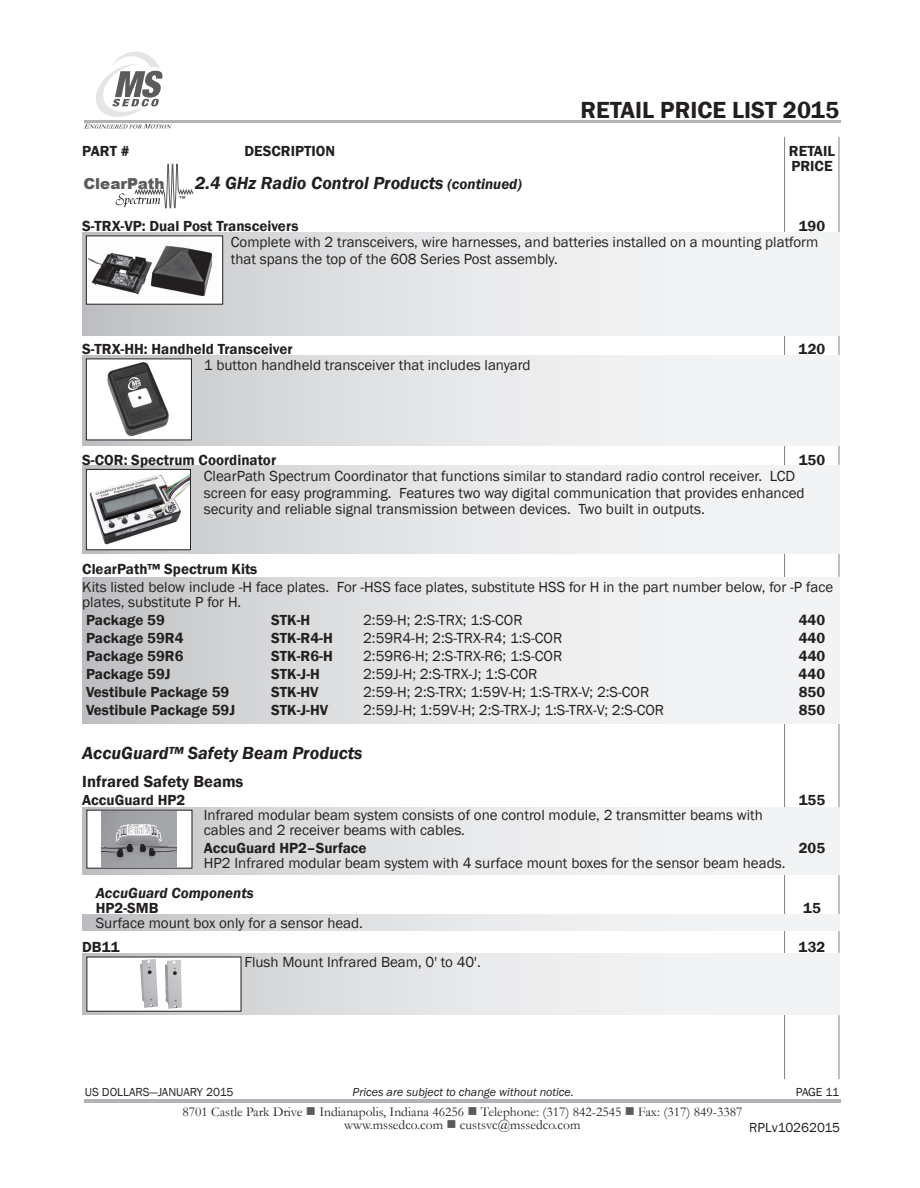
<style>
.page{position:relative;width:920px;height:1188px;background:#fff}
.page>*{position:absolute;margin:0;border:0;box-sizing:border-box;transform-origin:0 0}
.t1{font:600 24px "Franklin Gothic";color:#231f20}
.t2{font:italic 600 18px "Franklin Gothic";color:#231f20}
.t3{font:600 16.5px "Franklin Gothic";color:#231f20}
.t4{font:900 15.15px "Arial";color:#5b5b5e}
.t5{font:15px/16.5px "Franklin Gothic";color:#231f20}
.t6{font:600 15px/15px "Franklin Gothic";color:#231f20}
.t7{font:italic 600 15px "Franklin Gothic";color:#231f20}
.t8{font:13.5px/13.5px "Garamond";color:#231f20;text-align:center}
.t9{font:13.5px "Franklin Gothic";color:#231f20}
.t10{font:italic 12px "Franklin Gothic";color:#231f20}
.t11{font:12px "Franklin Gothic";color:#231f20}
.t12{font:900 6.75px "Arial";color:#5b5b5e}
.s1{font-size:15px}
.s2{color:#5b5b5e}
</style>
<div class="page">
<hr style="left:838px;top:137px;width:1px;height:942px;background:#808285">
<hr style="left:783px;top:137px;width:1px;height:942px;background:#808285">
<hr style="left:84px;top:120px;width:756px;height:2px;background:#b2b3b7">
<hr style="left:84px;top:1100px;width:756px;height:3px;background:#b2b3b7">
<svg style="left:83px;top:52px;width:89px;height:77px"></svg>
<div style="left:83px;top:915px;width:756px;height:16px;background:linear-gradient(to right,#c8c9cb,#fcfdfe)"></div>
<div style="left:83px;top:807px;width:756px;height:67px;background:linear-gradient(to right,#bfc0c2,#fff)"></div>
<div style="left:86px;top:810px;width:106px;height:58px;background:#fff"></div>
<div style="left:83px;top:953px;width:756px;height:62px;background:linear-gradient(to right,#c7c8cb,#fcfdfe)"></div>
<div style="left:86px;top:957px;width:155px;height:55px;background:#fff;border:1px solid #231f20"></div>
<img style="left:140px;top:959px;width:42px;height:50px">
<img style="left:101px;top:811px;width:75px;height:56px">
<div style="left:82px;top:232px;width:756px;height:103px;background:linear-gradient(to right,#c3c4c7,#feffff)"></div>
<div style="left:86px;top:236px;width:137px;height:68px;background:#fff;border:1px solid #231f20"></div>
<div style="left:82px;top:466px;width:756px;height:88px;background:linear-gradient(to right,#bebec1,#fff)"></div>
<div style="left:86px;top:469px;width:105px;height:81px;background:#fff;border:1px solid #231f20"></div>
<svg style="left:115px;top:163px;width:79px;height:46px"></svg>
<div style="left:82px;top:355px;width:756px;height:90px;background:linear-gradient(to right,#c8c9cb,#fcfdfe)"></div>
<div style="left:86px;top:359px;width:106px;height:81px;background:#fff;border:1px solid #231f20"></div>
<img style="left:107px;top:362px;width:62px;height:75px">
<img style="left:89px;top:475px;width:100px;height:70px">
<div style="left:82px;top:577px;width:756px;height:146px;background:linear-gradient(to right,#c8c9cb,#fcfdfe)"></div>
<img style="left:88px;top:245px;width:125px;height:52px">
<h1 class="t1" style="left:580px;top:95px;width:260px">RETAIL PRICE LIST 2015</h1>
<p class="t6" style="left:82px;top:143px;width:49px">PART #</p>
<p class="t6" style="left:244px;top:143px;width:92px">DESCRIPTION</p>
<p class="t6" style="left:788px;top:143px;width:48px">RETAIL<br>PRICE</p>
<p class="t2" style="left:195px;top:171px;width:328px">2.4 GHz Radio Control Products <span class="s1">(continued)</span></p>
<p class="t6" style="left:82px;top:218px;width:217px">S-TRX-VP: Dual Post Transceivers</p>
<p class="t6" style="left:798px;top:218px;width:28px">190</p>
<p class="t5" style="left:231px;top:234px;width:588px">Complete with 2 transceivers, wire harnesses, and batteries installed on a mounting platform that spans the top of the 608 Series Post assembly.</p>
<p class="t4" style="left:83px;top:172px;width:83px">ClearPath</p>
<p class="t12" style="left:179px;top:194px;width:8px">™</p>
<p class="t6" style="left:82px;top:341px;width:212px">S-TRX-HH: Handheld Transceiver</p>
<p class="t6" style="left:798px;top:341px;width:28px">120</p>
<p class="t5" style="left:204px;top:357px;width:328px">1 button handheld transceiver that includes lanyard</p>
<p class="t6" style="left:82px;top:452px;width:195px">S-COR: Spectrum Coordinator</p>
<p class="t6" style="left:798px;top:452px;width:28px">150</p>
<p class="t5" style="left:204px;top:468px;width:602px">ClearPath Spectrum Coordinator that functions similar to standard radio control receiver. LCD screen for easy programming. Features two way digital communication that provides enhanced security and reliable signal transmission between devices. Two built in outputs.</p>
<p class="t6" style="left:82px;top:562px;width:176px">ClearPath™ Spectrum Kits</p>
<p class="t5" style="left:82px;top:580px;width:752px;line-height:15px">Kits listed below include -H face plates. For -HSS face plates, substitute HSS for H in the part number below, for -P face plates, substitute P for H.</p>
<p class="t6" style="left:86px;top:613px;width:80px">Package 59</p>
<p class="t6" style="left:271px;top:613px;width:41px">STK-H</p>
<p class="t5" style="left:363px;top:612px;width:161px">2:59-H; 2:S-TRX; 1:S-COR</p>
<p class="t6" style="left:798px;top:613px;width:28px">440</p>
<p class="t6" style="left:86px;top:631px;width:99px">Package 59R4</p>
<p class="t6" style="left:271px;top:631px;width:63px">STK-R4-H</p>
<p class="t5" style="left:363px;top:630px;width:200px">2:59R4-H; 2:S-TRX-R4; 1:S-COR</p>
<p class="t6" style="left:798px;top:631px;width:28px">440</p>
<p class="t6" style="left:86px;top:649px;width:99px">Package 59R6</p>
<p class="t6" style="left:271px;top:649px;width:63px">STK-R6-H</p>
<p class="t5" style="left:363px;top:648px;width:200px">2:59R6-H; 2:S-TRX-R6; 1:S-COR</p>
<p class="t6" style="left:798px;top:649px;width:28px">440</p>
<p class="t6" style="left:86px;top:667px;width:86px">Package 59J</p>
<p class="t6" style="left:271px;top:667px;width:50px">STK-J-H</p>
<p class="t5" style="left:363px;top:666px;width:176px">2:59J-H; 2:S-TRX-J; 1:S-COR</p>
<p class="t6" style="left:798px;top:667px;width:28px">440</p>
<p class="t6" style="left:86px;top:685px;width:145px">Vestibule Package 59</p>
<p class="t6" style="left:271px;top:685px;width:49px">STK-HV</p>
<p class="t5" style="left:363px;top:684px;width:287px">2:59-H; 2:S-TRX; 1:59V-H; 1:S-TRX-V; 2:S-COR</p>
<p class="t6" style="left:798px;top:685px;width:28px">850</p>
<p class="t6" style="left:86px;top:703px;width:150px">Vestibule Package 59J</p>
<p class="t6" style="left:271px;top:703px;width:59px">STK-J-HV</p>
<p class="t5" style="left:363px;top:702px;width:302px">2:59J-H; 1:59V-H; 2:S-TRX-J; 1:S-TRX-V; 2:S-COR</p>
<p class="t6" style="left:798px;top:703px;width:28px">850</p>
<p class="t2" style="left:82px;top:741px;width:282px">AccuGuard™ Safety Beam Products</p>
<p class="t3" style="left:82px;top:771px;width:163px">Infrared Safety Beams</p>
<p class="t6" style="left:82px;top:793px;width:105px">AccuGuard HP2</p>
<p class="t6" style="left:798px;top:793px;width:28px">155</p>
<p class="t5" style="left:204px;top:808px;width:560px;line-height:15px">Infrared modular beam system consists of one control module, 2 transmitter beams with cables and 2 receiver beams with cables.</p>
<p class="t6" style="left:204px;top:841px;width:164px">AccuGuard HP2–Surface</p>
<p class="t6" style="left:798px;top:841px;width:28px">205</p>
<p class="t5" style="left:204px;top:855px;width:583px">HP2 Infrared modular beam system with 4 surface mount boxes for the sensor beam heads.</p>
<p class="t7" style="left:96px;top:884px;width:159px">AccuGuard Components</p>
<p class="t6" style="left:96px;top:901px;width:64px">HP2-SMB</p>
<p class="t6" style="left:802px;top:901px;width:19px">15</p>
<p class="t5" style="left:96px;top:915px;width:269px">Surface mount box only for a sensor head.</p>
<p class="t6" style="left:82px;top:940px;width:39px">DB11</p>
<p class="t6" style="left:798px;top:940px;width:28px">132</p>
<p class="t5" style="left:244px;top:954px;width:238px">Flush Mount Infrared Beam, 0' to 40'.</p>
<p class="t11" style="left:85px;top:1084px;width:150px">US DOLLARS—JANUARY 2015</p>
<p class="t10" style="left:352px;top:1084px;width:222px">Prices are subject to change without notice.</p>
<p class="t11" style="left:795px;top:1084px;width:45px">PAGE 11</p>
<p class="t8" style="left:182px;top:1105px;width:561px">8701 Castle Park Drive <span class="s2">■</span> Indianapolis, Indiana 46256 <span class="s2">■</span> Telephone: (317) 842-2545 <span class="s2">■</span> Fax: (317) 849-3387 www.mssedco.com <span class="s2">■</span> custsvc@mssedco.com</p>
<p class="t9" style="left:749px;top:1119px;width:92px">RPLv10262015</p>
</div>
